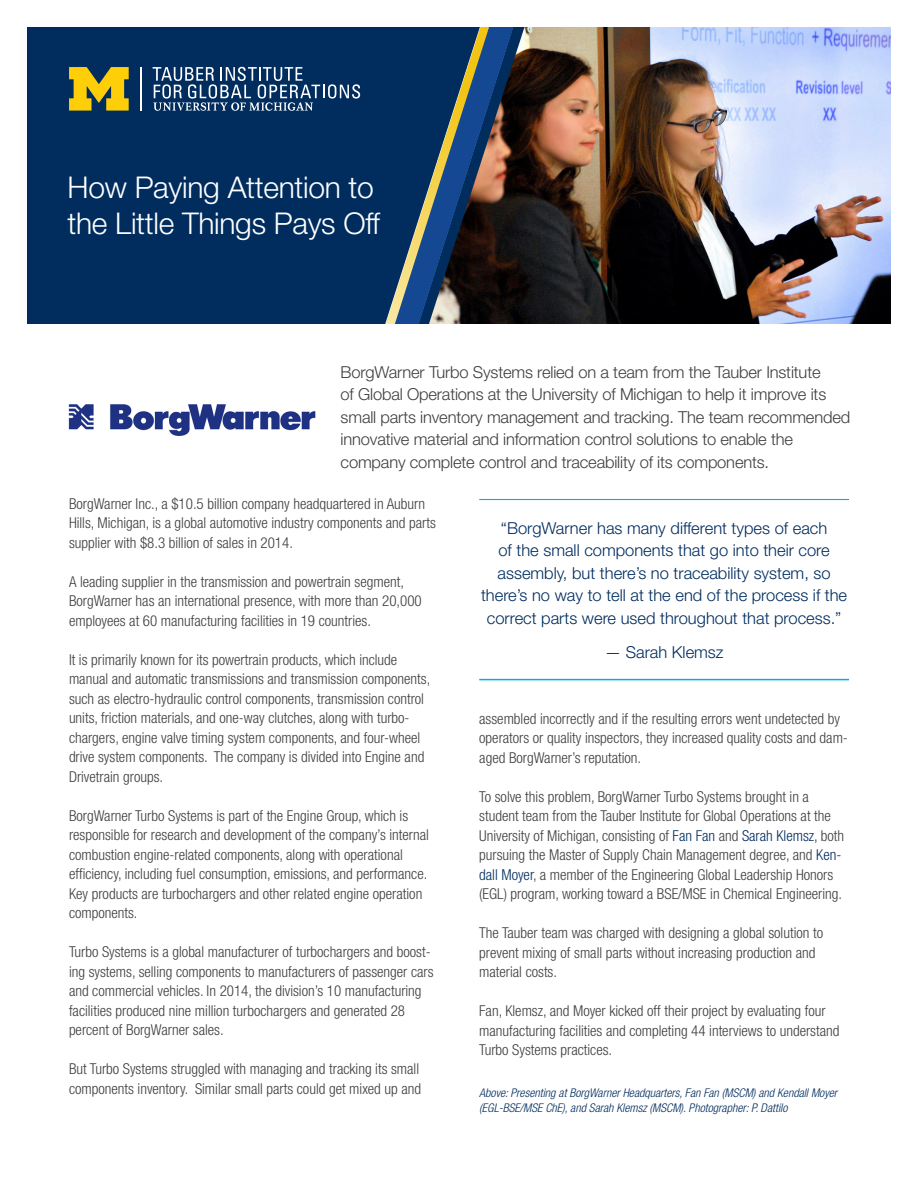
<style>
.page{position:relative;width:918px;height:1188px;background:#fff}
.page>*{position:absolute;margin:0;border:0;box-sizing:border-box;transform-origin:0 0}
.t1{font:300 30px/36px "Helvetica Neue";letter-spacing:-.01em;color:#fff}
.White_Paper_Intro{font:300 16.5px/22.5px "Helvetica Neue";letter-spacing:-.01em;color:#3e3e3f}
.White_Paper_Pull_Quo{font:300 16.5px/22.5px "Helvetica Neue";color:#002d5e;text-align:center}
.White_Paper_Para{font:300 condensed 15px/19.5px "Helvetica Neue";color:#3e3e3f}
.White_Paper_Photo_Ca{font:italic 300 condensed 12px/15px "Helvetica Neue";color:#002d5e}
.s1{color:#002d5e}
</style>
<div class="page">
<img style="left:525px;top:27px;width:366px;height:297px">
<div style="left:27px;top:27px;width:498px;height:297px;background:#002d5e"></div>
<svg style="left:341px;top:27px;width:182px;height:297px;background:#04264d"></svg>
<svg style="left:385px;top:27px;width:128px;height:297px;background:#293f56"></svg>
<svg style="left:69px;top:67px;width:60px;height:44px;background:#baa31e"></svg>
<svg style="left:153px;top:67px;width:207px;height:44px;background:#395b81"></svg>
<hr style="left:141px;top:67px;width:1px;height:44px;background:#fff">
<img style="left:68px;top:404px;width:248px;height:32px">
<hr style="left:479px;top:499px;width:370px;height:1px;background:#00aeef">
<hr style="left:479px;top:679px;width:370px;height:1px;background:#00aeef">
<p class="t1" style="left:68px;top:169px;width:314px">How Paying Attention to the Little Things Pays Off</p>
<p class="White_Paper_Intro" style="left:341px;top:360px;width:511px">BorgWarner Turbo Systems relied on a team from the Tauber Institute<br>of Global Operations at the University of Michigan to help it improve its small parts inventory management and tracking. The team recommended innovative material and information control solutions to enable the company complete control and traceability of its components.</p>
<p class="White_Paper_Para" style="left:69px;top:494px;width:368px">BorgWarner Inc., a $10.5 billion company headquartered in Auburn<br>Hills, Michigan, is a global automotive industry components and parts supplier with $8.3 billion of sales in 2014.</p>
<p class="White_Paper_Para" style="left:69px;top:572px;width:354px">A leading supplier in the transmission and powertrain segment,<br>BorgWarner has an international presence, with more than 20,000 employees at 60 manufacturing facilities in 19 countries.</p>
<p class="White_Paper_Para" style="left:69px;top:650px;width:363px">It is primarily known for its powertrain products, which include manual and automatic transmissions and transmission components, such as electro-hydraulic control components, transmission control units, friction materials, and one-way clutches, along with turbo&shy;chargers, engine valve timing system components, and four-wheel drive system components. The company is divided into Engine and Drivetrain groups.</p>
<p class="White_Paper_Para" style="left:69px;top:806px;width:361px">BorgWarner Turbo Systems is part of the Engine Group, which is responsible for research and development of the company’s internal combustion engine-related components, along with operational efficiency, including fuel consumption, emissions, and performance.<br>Key products are turbochargers and other related engine operation components.</p>
<p class="White_Paper_Para" style="left:69px;top:942px;width:366px">Turbo Systems is a global manufacturer of turbochargers and boost&shy;ing systems, selling components to manufacturers of passenger cars and commercial vehicles. In 2014, the division’s 10 manufacturing facilities produced nine million turbochargers and generated 28 percent of BorgWarner sales.</p>
<p class="White_Paper_Para" style="left:69px;top:1059px;width:354px">But Turbo Systems struggled with managing and tracking its small components inventory. Similar small parts could get mixed up and</p>
<p class="White_Paper_Pull_Quo" style="left:481px;top:516px;width:368px">“BorgWarner has many different types of each<br>of the small components that go into their core assembly, but there’s no traceability system, so there’s no way to tell at the end of the process if the correct parts were used throughout that process.”</p>
<p class="White_Paper_Pull_Quo" style="left:605px;top:641px;width:120px">— Sarah Klemsz</p>
<p class="White_Paper_Para" style="left:479px;top:708px;width:370px">assembled incorrectly and if the resulting errors went undetected by operators or quality inspectors, they increased quality costs and dam&shy;aged BorgWarner’s reputation.</p>
<p class="White_Paper_Para" style="left:479px;top:786px;width:366px">To solve this problem, BorgWarner Turbo Systems brought in a student team from the Tauber Institute for Global Operations at the University of Michigan, consisting of <span class="s1">Fan Fan</span> and <span class="s1">Sarah Klemsz,</span> both pursuing the Master of Supply Chain Management degree, and <span class="s1">Ken&shy;dall Moyer</span>, a member of the Engineering Global Leadership Honors (EGL) program, working toward a BSE/MSE in Chemical Engineering.</p>
<p class="White_Paper_Para" style="left:479px;top:923px;width:345px">The Tauber team was charged with designing a global solution to prevent mixing of small parts without increasing production and material costs.</p>
<p class="White_Paper_Para" style="left:479px;top:1001px;width:362px">Fan, Klemsz, and Moyer kicked off their project by evaluating four manufacturing facilities and completing 44 interviews to understand<br>Turbo Systems practices.</p>
<p class="White_Paper_Photo_Ca" style="left:479px;top:1085px;width:360px">Above: Presenting at BorgWarner Headquarters, Fan Fan (MSCM) and Kendall Moyer (EGL-BSE/MSE ChE), and Sarah Klemsz (MSCM). Photographer: P. Dattilo</p>
</div>
